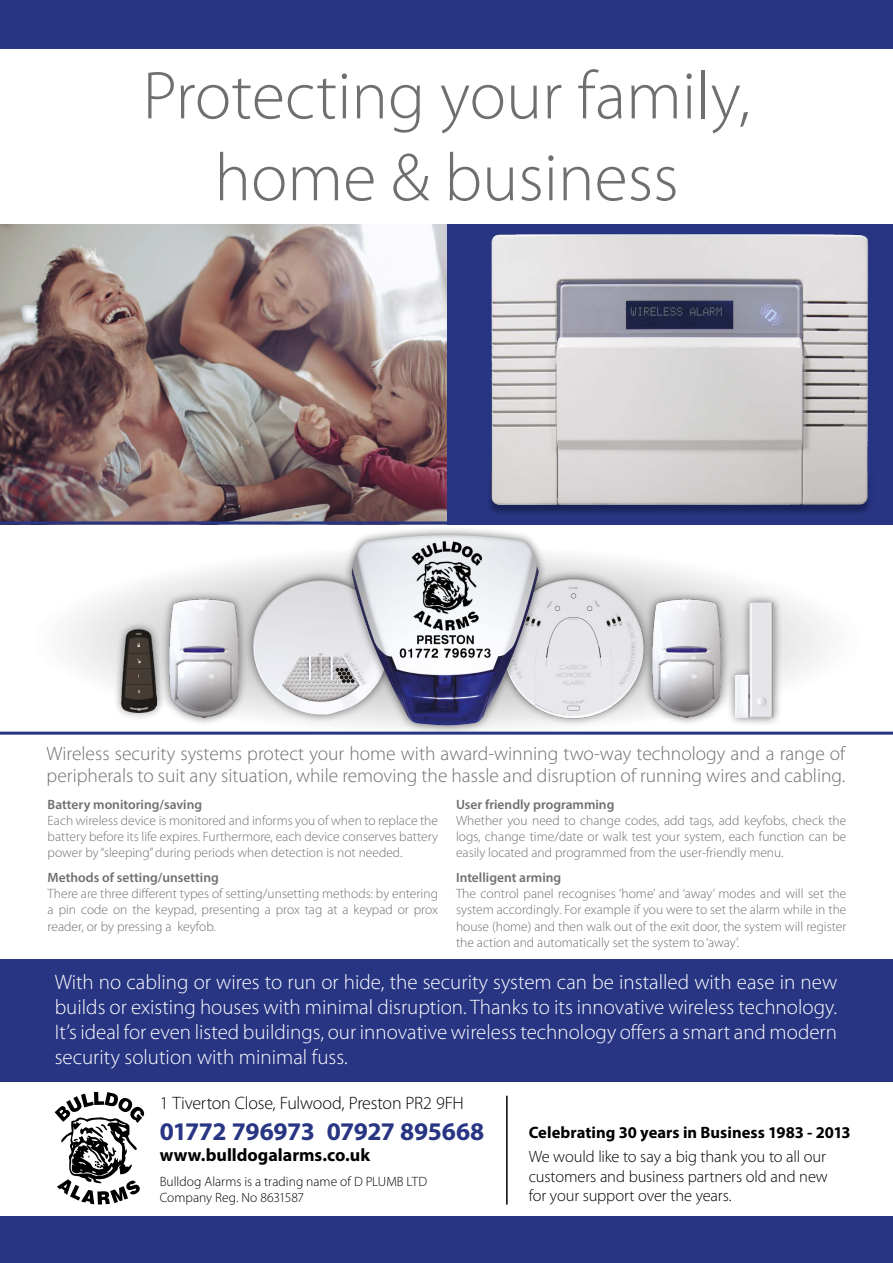
<style>
.page{position:relative;width:893px;height:1263px;background:#fff}
.page>*{position:absolute;margin:0;border:0;box-sizing:border-box;transform-origin:0 0}
.t1{font:300 68.25px/81.9px "Myriad Pro";color:#706f6f;text-align:center}
.t2{font:700 25.5px "Myriad Pro";letter-spacing:-.02em;color:#283583}
.t3{font:300 21px/25.2px "Myriad Pro";color:#fff;text-align:justify}
.t4{font:300 19.5px/21.8px "Myriad Pro";color:#706f6f}
.t5{font:300 18px "Myriad Pro";letter-spacing:-.015em;color:#000}
.t6{font:700 18px "Myriad Pro";color:#000}
.t7{font:300 16.5px/19.8px "Myriad Pro";letter-spacing:-.01em;color:#000;text-align:justify}
.t8{font:700 16.5px "Myriad Pro";color:#000}
.t9{font:300 13.5px/16.2px "Myriad Pro";color:#706f6f;text-align:justify}
.t10{font:600 13.5px "Myriad Pro";color:#706f6f}
.t11{font:300 13.5px/16.2px "Myriad Pro";color:#000}
</style>
<div class="page">
<svg style="left:31px;top:545px;width:832px;height:189px;fill:#f5f5f5"></svg>
<div style="left:233px;top:224px;width:660px;height:300px;background:#283583"></div>
<div style="left:0;top:0;width:893px;height:49px;background:#283583"></div>
<div style="left:0;top:959px;width:893px;height:123px;background:#283583"></div>
<div style="left:0;top:1216px;width:893px;height:47px;background:#283583"></div>
<img style="left:0;top:224px;width:446px;height:297px">
<div style="left:487px;top:475px;width:385px;height:41px;background:#000;opacity:.3"></div>
<img style="left:487px;top:234px;width:385px;height:275px">
<div style="left:726px;top:593px;width:57px;height:134px;background:#000;opacity:.55"></div>
<img style="left:735px;top:602px;width:38px;height:115px">
<div style="left:113px;top:621px;width:52px;height:100px;background:#000;opacity:.55"></div>
<img style="left:121px;top:630px;width:36px;height:82px">
<div style="left:160px;top:591px;width:87px;height:135px;background:#000;opacity:.55"></div>
<img style="left:170px;top:599px;width:68px;height:118px">
<div style="left:643px;top:591px;width:87px;height:135px;background:#000;opacity:.55"></div>
<img style="left:652px;top:599px;width:69px;height:118px">
<div style="left:495px;top:570px;width:157px;height:157px;background:#000;opacity:.55"></div>
<img style="left:547px;top:577px;width:97px;height:142px">
<div style="left:244px;top:570px;width:153px;height:154px;background:#000;opacity:.55"></div>
<img style="left:251px;top:579px;width:92px;height:137px">
<div style="left:343px;top:526px;width:204px;height:208px;background:#000;opacity:.55"></div>
<img style="left:351px;top:535px;width:188px;height:190px">
<hr style="left:0;top:521px;width:893px;height:3px;background:#283583">
<hr style="left:0;top:732px;width:893px;height:3px;background:#283583">
<svg style="left:55px;top:1092px;width:89px;height:112px"></svg>
<hr style="left:506px;top:1096px;width:2px;height:108px;background:#000">
<h1 class="t1" style="left:143px;top:54px;width:609px">Protecting your family, home &amp; business</h1>
<h3 class="t4" style="left:47px;top:742px;width:800px">Wireless security systems protect your home with award-winning two-way technology and a range of peripherals to suit any situation, while removing the hassle and disruption of running wires and cabling.</h3>
<p class="t10" style="left:48px;top:795px;width:156px">Battery monitoring/saving</p>
<p class="t9" style="left:48px;top:812px;width:392px">Each wireless device is monitored and informs you of when to replace the battery before its life expires. Furthermore, each device conserves battery power by “sleeping” during periods when detection is not needed.</p>
<p class="t10" style="left:48px;top:869px;width:173px">Methods of setting/unsetting</p>
<p class="t9" style="left:48px;top:885px;width:392px">There are three different types of setting/unsetting methods: by entering a pin code on the keypad, presenting a prox tag at a keypad or prox reader, or by pressing a keyfob.</p>
<p class="t10" style="left:456px;top:795px;width:160px">User friendly programming</p>
<p class="t9" style="left:456px;top:812px;width:392px">Whether you need to change codes, add tags, add keyfobs, check the logs, change time/date or walk test your system, each function can be easily located and programmed from the user-friendly menu.</p>
<p class="t10" style="left:456px;top:869px;width:107px">Intelligent arming</p>
<p class="t9" style="left:456px;top:885px;width:392px">The control panel recognises ‘home’ and ‘away’ modes and will set the system accordingly. For example if you were to set the alarm while in the house (home) and then walk out of the exit door, the system will register the action and automatically set the system to ‘away’.</p>
<p class="t3" style="left:55px;top:969px;width:784px">With no cabling or wires to run or hide, the security system can be installed with ease in new builds or existing houses with minimal disruption. Thanks to its innovative wireless technology.<br>It’s ideal for even listed buildings, our innovative wireless technology offers a smart and modern security solution with minimal fuss.</p>
<h3 class="t5" style="left:160px;top:1092px;width:306px">1 Tiverton Close, Fulwood, Preston PR2 9FH</h3>
<h2 class="t2" style="left:160px;top:1114px;width:326px">01772 796973 07927 895668</h2>
<h3 class="t6" style="left:160px;top:1143px;width:212px">www.bulldogalarms.co.uk</h3>
<p class="t11" style="left:160px;top:1173px;width:269px">Bulldog Alarms is a trading name of D PLUMB LTD<br>Company Reg. No 8631587</p>
<p class="t8" style="left:529px;top:1121px;width:324px">Celebrating 30 years in Business 1983 - 2013</p>
<p class="t7" style="left:529px;top:1146px;width:301px">We would like to say a big thank you to all our customers and business partners old and new for your support over the years.</p>
</div>
